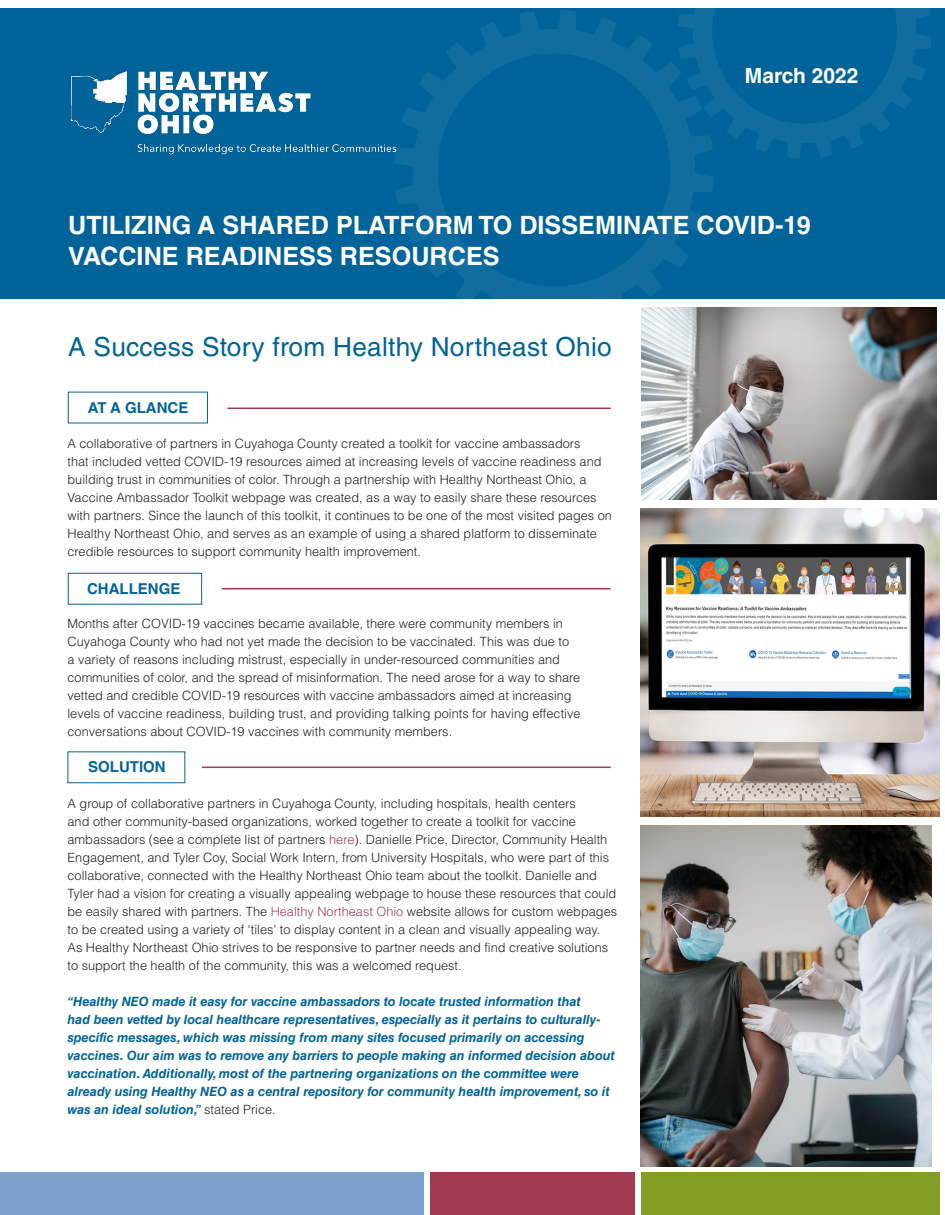
<style>
.page{position:relative;width:945px;height:1215px;background:#fff}
.page>*{position:absolute;margin:0;border:0;box-sizing:border-box;transform-origin:0 0}
.t1{font:26.25px "Helvetica LT Std";letter-spacing:.01em;color:#00639a}
.t2{font:700 25.2px/31.7px "Helvetica LT Std";color:#fff}
.t3{font:700 21px "Helvetica LT Std";color:#fff}
.t4{font:700 15px "Helvetica LT Std";color:#00639a}
.t5{font:300 12.75px/18px "Helvetica LT Std";color:#231f20}
.t6{font:italic 700 12.75px/18px "Helvetica LT Std";color:#00639a}
.s1{color:#a03c52}
.s2{font-weight:300;font-style:normal;color:#231f20}
</style>
<div class="page">
<div style="left:0;top:8px;width:945px;height:291px;background:#00639a"></div>
<svg style="left:394px;top:10px;width:320px;height:320px"></svg>
<svg style="left:678px;top:8px;width:253px;height:150px"></svg>
<div style="left:0;top:1172px;width:424px;height:43px;background:#7ba1cb"></div>
<div style="left:430px;top:1172px;width:204px;height:43px;background:#a03a51"></div>
<div style="left:641px;top:1172px;width:298px;height:43px;background:#849e24"></div>
<img style="left:70px;top:67px;width:331px;height:91px">
<div style="left:68px;top:573px;width:134px;height:32px;border:1px solid #00639a"></div>
<hr style="left:222px;top:588px;width:389px;height:1px;background:#a03a51">
<hr style="left:227px;top:408px;width:384px;height:1px;background:#a03a51">
<img style="left:641px;top:508px;width:298px;height:309px">
<hr style="left:202px;top:767px;width:409px;height:1px;background:#a03a51">
<img style="left:642px;top:307px;width:295px;height:192px">
<img style="left:641px;top:826px;width:291px;height:341px">
<p class="t3" style="left:745px;top:62px;width:115px">March 2022</p>
<p class="t2" style="left:68px;top:209px;width:744px">UTILIZING A SHARED PLATFORM TO DISSEMINATE COVID-19<br>VACCINE READINESS RESOURCES</p>
<p class="t1" style="left:68px;top:331px;width:545px">A Success Story from Healthy Northeast Ohio</p>
<p class="t4" style="left:88px;top:398px;width:102px">AT A GLANCE</p>
<p class="t5" style="left:68px;top:435px;width:546px">A collaborative of partners in Cuyahoga County created a toolkit for vaccine ambassadors<br>that included vetted COVID-19 resources aimed at increasing levels of vaccine readiness and building trust in communities of color. Through a partnership with Healthy Northeast Ohio, a Vaccine Ambassador Toolkit webpage was created, as a way to easily share these resources with partners. Since the launch of this toolkit, it continues to be one of the most visited pages on Healthy Northeast Ohio, and serves as an example of using a shared platform to disseminate credible resources to support community health improvement.</p>
<p class="t4" style="left:87px;top:579px;width:95px">CHALLENGE</p>
<p class="t5" style="left:68px;top:615px;width:515px">Months after COVID-19 vaccines became available, there were community members in Cuyahoga County who had not yet made the decision to be vaccinated. This was due to<br>a variety of reasons including mistrust, especially in under-resourced communities and communities of color, and the spread of misinformation. The need arose for a way to share vetted and credible COVID-19 resources with vaccine ambassadors aimed at increasing levels of vaccine readiness, building trust, and providing talking points for having effective conversations about COVID-19 vaccines with community members.</p>
<p class="t4" style="left:88px;top:758px;width:79px">SOLUTION</p>
<p class="t5" style="left:68px;top:795px;width:551px">A group of collaborative partners in Cuyahoga County, including hospitals, health centers<br>and other community-based organizations, worked together to create a toolkit for vaccine ambassadors (see a complete list of partners <span class="s1">here</span>). Danielle Price, Director, Community Health Engagement, and Tyler Coy, Social Work Intern, from University Hospitals, who were part of this collaborative, connected with the Healthy Northeast Ohio team about the toolkit. Danielle and Tyler had a vision for creating a visually appealing webpage to house these resources that could be easily shared with partners. The <span class="s1">Healthy Northeast Ohio</span> website allows for custom webpages to be created using a variety of ‘tiles’ to display content in a clean and visually appealing way.<br>As Healthy Northeast Ohio strives to be responsive to partner needs and find creative solutions to support the health of the community, this was a welcomed request.</p>
<p class="t6" style="left:68px;top:993px;width:549px">“Healthy NEO made it easy for vaccine ambassadors to locate trusted information that<br>had been vetted by local healthcare representatives, especially as it pertains to culturally&shy;specific messages, which was missing from many sites focused primarily on accessing vaccines. Our aim was to remove any barriers to people making an informed decision about vaccination. Additionally, most of the partnering organizations on the committee were already using Healthy NEO as a central repository for community health improvement, so it was an ideal solution,” <span class="s2">stated Price.</span></p>
</div>
